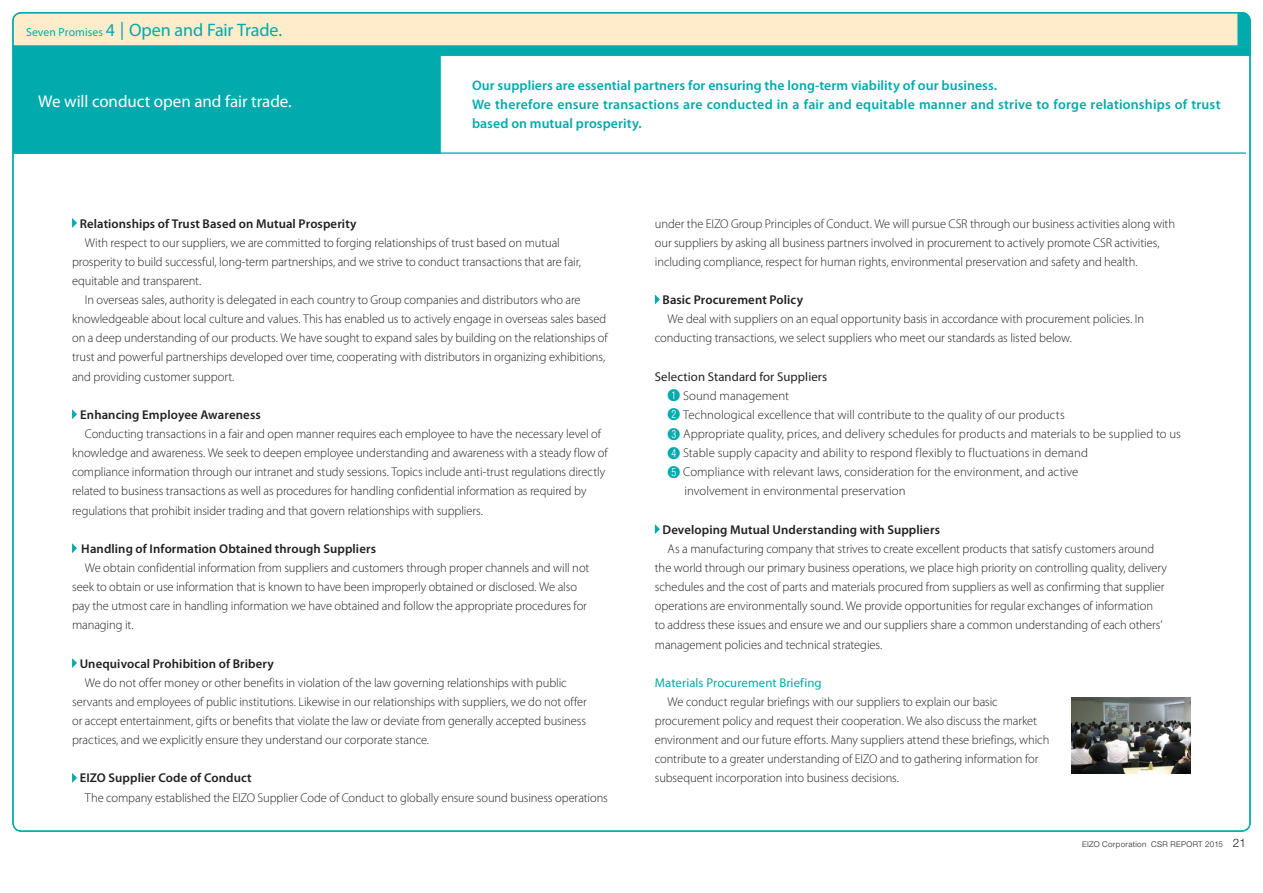
<style>
.page{position:relative;width:1263px;height:893px;background:#fff}
.page>*{position:absolute;margin:0;border:0;box-sizing:border-box;transform-origin:0 0}
.t1{font:18px "Myriad Pro";letter-spacing:-.005em;color:#00aaad}
.t2{font:16.95px "Myriad Pro";letter-spacing:-.005em;color:#fff}
.t3{font:600 13.8px/19.2px "Myriad Pro";letter-spacing:.01em;color:#00aaad}
.t4{font:300 12.75px/19.2px "Myriad Pro";letter-spacing:-.005em;color:#231f20}
.t5{font:600 12.75px "Myriad Pro";letter-spacing:.01em;color:#231f20}
.t6{font:12.75px "Myriad Pro";letter-spacing:.01em;color:#231f20}
.t7{font:12.75px "Myriad Pro";letter-spacing:.005em;color:#00aaad}
.t8{font:300 7.95px "Helvetica Neue LT Pro";letter-spacing:.04em;color:#231f20}
.s1{font-size:11.7px}
.s2{font-family:"Helvetica Neue LT Pro"}
.s3{font-family:"Gothic MB101 Pr 5";color:#00aaad}
</style>
<div class="page">
<svg style="left:14px;top:12px;width:1237px;height:44px;background:#01aaad"></svg>
<div style="left:13px;top:51px;width:428px;height:103px;background:#00aaad"></div>
<svg style="left:12px;top:12px;width:1226px;height:34px;background:#ece7c8"></svg>
<svg style="left:72px;top:218px;width:5px;height:10px"></svg>
<svg style="left:72px;top:409px;width:5px;height:10px"></svg>
<svg style="left:72px;top:543px;width:5px;height:10px"></svg>
<svg style="left:72px;top:658px;width:5px;height:10px"></svg>
<svg style="left:72px;top:773px;width:5px;height:10px"></svg>
<svg style="left:655px;top:294px;width:5px;height:10px"></svg>
<svg style="left:655px;top:524px;width:5px;height:10px"></svg>
<hr style="left:13px;top:152px;width:1233px;height:2px;background:#00aaad">
<img style="left:1071px;top:697px;width:120px;height:77px">
<h1 class="t1" style="left:26px;top:19px;width:257px"><span class="s1">Seven Promises</span> 4 <span class="s2">|</span> Open and Fair Trade.</h1>
<h2 class="t2" style="left:38px;top:91px;width:255px">We will conduct open and fair trade.</h2>
<p class="t3" style="left:472px;top:75px;width:750px">Our suppliers are essential partners for ensuring the long-term viability of our business.<br>We therefore ensure transactions are conducted in a fair and equitable manner and strive to forge relationships of trust based on mutual prosperity.</p>
<p class="t5" style="left:80px;top:215px;width:278px">Relationships of Trust Based on Mutual Prosperity</p>
<p class="t4" style="left:72px;top:233px;width:510px;text-indent:13px">With respect to our suppliers, we are committed to forging relationships of trust based on mutual prosperity to build successful, long-term partnerships, and we strive to conduct transactions that are fair, equitable and transparent.</p>
<p class="t4" style="left:72px;top:290px;width:537px;text-indent:13px">In overseas sales, authority is delegated in each country to Group companies and distributors who are knowledgeable about local culture and values. This has enabled us to actively engage in overseas sales based on a deep understanding of our products. We have sought to expand sales by building on the relationships of trust and powerful partnerships developed over time, cooperating with distributors in organizing exhibitions, and providing customer support.</p>
<p class="t5" style="left:80px;top:406px;width:182px">Enhancing Employee Awareness</p>
<p class="t4" style="left:72px;top:424px;width:537px;text-indent:13px">Conducting transactions in a fair and open manner requires each employee to have the necessary level of knowledge and awareness. We seek to deepen employee understanding and awareness with a steady flow of compliance information through our intranet and study sessions. Topics include anti-trust regulations directly related to business transactions as well as procedures for handling confidential information as required by regulations that prohibit insider trading and that govern relationships with suppliers.</p>
<p class="t5" style="left:81px;top:540px;width:296px">Handling of Information Obtained through Suppliers</p>
<p class="t4" style="left:72px;top:558px;width:519px;text-indent:13px">We obtain confidential information from suppliers and customers through proper channels and will not seek to obtain or use information that is known to have been improperly obtained or disclosed. We also pay the utmost care in handling information we have obtained and follow the appropriate procedures for managing it.</p>
<p class="t5" style="left:80px;top:655px;width:196px">Unequivocal Prohibition of Bribery</p>
<p class="t4" style="left:72px;top:673px;width:516px;text-indent:13px">We do not offer money or other benefits in violation of the law governing relationships with public servants and employees of public institutions. Likewise in our relationships with suppliers, we do not offer or accept entertainment, gifts or benefits that violate the law or deviate from generally accepted business practices, and we explicitly ensure they understand our corporate stance.</p>
<p class="t5" style="left:80px;top:770px;width:173px">EIZO Supplier Code of Conduct</p>
<p class="t4" style="left:85px;top:788px;width:524px">The company established the EIZO Supplier Code of Conduct to globally ensure sound business operations</p>
<p class="t4" style="left:655px;top:214px;width:522px">under the EIZO Group Principles of Conduct. We will pursue CSR through our business activities along with our suppliers by asking all business partners involved in procurement to actively promote CSR activities, including compliance, respect for human rights, environmental preservation and safety and health.</p>
<p class="t5" style="left:662px;top:292px;width:142px">Basic Procurement Policy</p>
<p class="t4" style="left:655px;top:309px;width:491px;text-indent:13px">We deal with suppliers on an equal opportunity basis in accordance with procurement policies. In conducting transactions, we select suppliers who meet our standards as listed below.</p>
<p class="t6" style="left:655px;top:368px;width:174px">Selection Standard for Suppliers</p>
<p class="t4" style="left:668px;top:386px;width:123px"><span class="s3">❶</span> Sound management</p>
<p class="t4" style="left:668px;top:405px;width:399px"><span class="s3">❷</span> Technological excellence that will contribute to the quality of our products</p>
<p class="t4" style="left:668px;top:424px;width:515px"><span class="s3">❸</span> Appropriate quality, prices, and delivery schedules for products and materials to be supplied to us</p>
<p class="t4" style="left:668px;top:443px;width:422px"><span class="s3">❹</span> Stable supply capacity and ability to respond flexibly to fluctuations in demand</p>
<p class="t4" style="left:668px;top:462px;width:412px"><span class="s3">❺</span> Compliance with relevant laws, consideration for the environment, and active</p>
<p class="t4" style="left:684px;top:481px;width:223px">involvement in environmental preservation</p>
<p class="t5" style="left:662px;top:521px;width:279px">Developing Mutual Understanding with Suppliers</p>
<p class="t4" style="left:655px;top:539px;width:514px;text-indent:13px">As a manufacturing company that strives to create excellent products that satisfy customers around the world through our primary business operations, we place high priority on controlling quality, delivery schedules and the cost of parts and materials procured from suppliers as well as confirming that supplier operations are environmentally sound. We provide opportunities for regular exchanges of information<br>to address these issues and ensure we and our suppliers share a common understanding of each others’ management policies and technical strategies.</p>
<p class="t7" style="left:655px;top:675px;width:168px">Materials Procurement Briefing</p>
<p class="t4" style="left:655px;top:692px;width:396px;text-indent:13px">We conduct regular briefings with our suppliers to explain our basic procurement policy and request their cooperation. We also discuss the market environment and our future efforts. Many suppliers attend these briefings, which contribute to a greater understanding of EIZO and to gathering information for subsequent incorporation into business decisions.</p>
<p class="t8" style="left:1082px;top:839px;width:165px">EIZO Corporation CSR REPORT 2015 <span class="s1">21</span></p>
</div>
